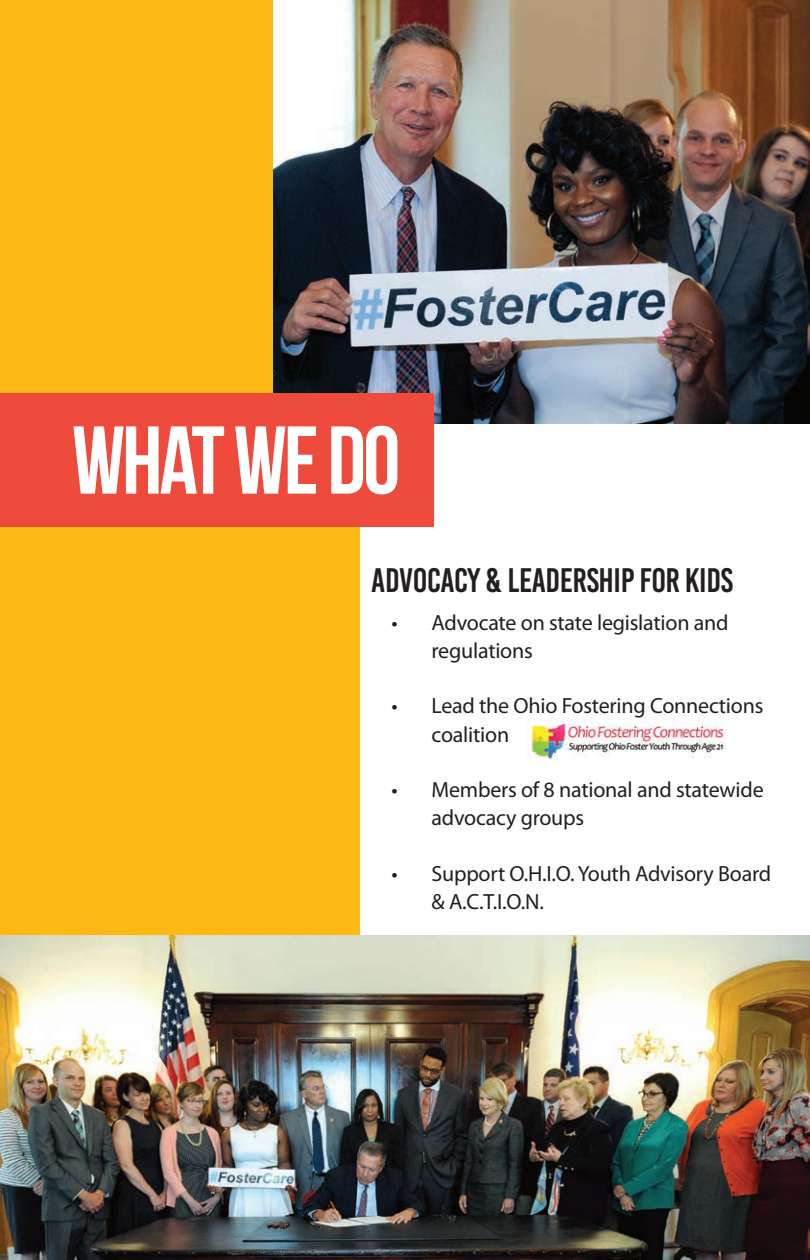
<style>
.page{position:relative;width:810px;height:1260px;background:#fff}
.page>*{position:absolute;margin:0;border:0;box-sizing:border-box;transform-origin:0 0}
.t1{font:96px "Bebas Neue";letter-spacing:-.03em;color:#fff}
.t2{font:34px "Bebas Kai";letter-spacing:-.01em;color:#231f20}
.t3{font:22px/28px "Myriad Pro";letter-spacing:-.01em;color:#231f20}
</style>
<div class="page">
<img style="left:527px;top:719px;width:199px;height:41px">
<div style="left:0;top:0;width:360px;height:1260px;background:#fcb814"></div>
<img style="left:0;top:936px;width:810px;height:324px">
<img style="left:273px;top:0;width:537px;height:423px">
<div style="left:0;top:393px;width:434px;height:133px;background:#ef4b3d"></div>
<h1 class="t1" style="left:72px;top:408px;width:330px">WHAT WE DO</h1>
<h2 class="t2" style="left:371px;top:561px;width:363px">ADVOCACY &amp; LEADERSHIP FOR KIDS</h2>
<p class="t3" style="left:432px;top:608px;width:299px;text-indent:-40px">• Advocate on state legislation and regulations</p>
<p class="t3" style="left:432px;top:692px;width:333px;text-indent:-40px">• Lead the Ohio Fostering Connections coalition</p>
<p class="t3" style="left:432px;top:776px;width:334px;text-indent:-40px">• Members of 8 national and statewide advocacy groups</p>
<p class="t3" style="left:432px;top:860px;width:341px;text-indent:-40px">• Support O.H.I.O. Youth Advisory Board &amp; A.C.T.I.O.N.</p>
</div>
